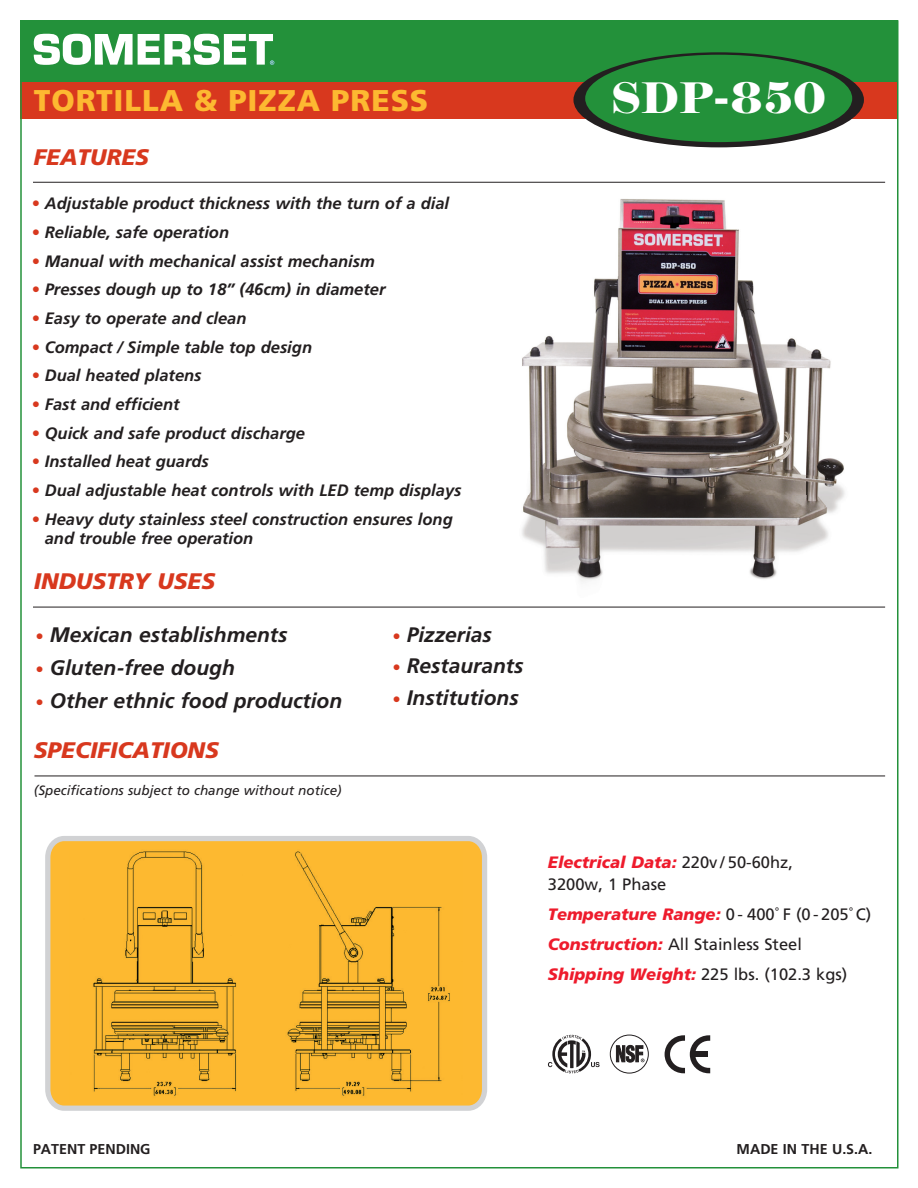
<style>
.page{position:relative;width:918px;height:1188px;background:#fff}
.page>*{position:absolute;margin:0;border:0;box-sizing:border-box;transform-origin:0 0}
.t1{font:800 45.9px "Modern No 216";letter-spacing:-.015em;color:#fff}
.t2{font:900 30px "Frutiger";letter-spacing:.03em;color:#fdb931}
.t3{font:italic 900 22.5px "Frutiger";color:#d8381e}
.t4{font:italic 700 21px "Frutiger";color:#231f20}
.t5{font:italic 700 16.5px/19.5px "Frutiger";color:#231f20}
.t6{font:16.5px/30px "Frutiger";color:#231f20}
.t7{font:700 14.25px "Frutiger";color:#231f20}
.t8{font:italic 13.5px "Frutiger";color:#231f20}
.s1{color:#d8381e}
.s2{font-size:16.5px;color:#d8381e}
.s3{font-weight:900;font-style:italic;color:#ee1b2c}
</style>
<div class="page">
<img style="left:522px;top:199px;width:323px;height:383px">
<div style="left:20px;top:20px;width:878px;height:90px;background:#23913a"></div>
<div style="left:20px;top:82px;width:878px;height:37px;background:#d8381e"></div>
<svg style="left:573px;top:52px;width:291px;height:95px;background:#242621"></svg>
<div style="left:585px;top:55px;width:267px;height:87px;background:#23913a;border-radius:50%"></div>
<hr style="left:33px;top:607px;width:852px;height:1px;background:#231f20">
<hr style="left:33px;top:182px;width:852px;height:1px;background:#231f20">
<hr style="left:34px;top:776px;width:851px;height:1px;background:#231f20">
<div style="left:610px;top:1035px;width:39px;height:39px;border:1px solid #231f20;border-radius:50%"></div>
<svg style="left:616px;top:1045px;width:29px;height:17px"></svg>
<svg style="left:665px;top:1035px;width:45px;height:38px"></svg>
<div style="left:694px;top:1051px;width:13px;height:6px;background:#231f20"></div>
<svg style="left:548px;top:1035px;width:52px;height:38px"></svg>
<svg style="left:34px;top:34px;width:240px;height:31px"></svg>
<svg style="left:45px;top:836px;width:442px;height:275px;background:#efc268"></svg>
<img style="left:69px;top:850px;width:393px;height:251px">
<h2 class="t2" style="left:34px;top:82px;width:396px">TORTILLA &amp; PIZZA PRESS</h2>
<h3 class="t3" style="left:34px;top:143px;width:117px">FEATURES</h3>
<p class="t5" style="left:32px;top:194px;width:419px"><span class="s1">•</span> Adjustable product thickness with the turn of a dial</p>
<p class="t5" style="left:32px;top:222px;width:199px"><span class="s1">•</span> Reliable, safe operation</p>
<p class="t5" style="left:32px;top:251px;width:345px"><span class="s1">•</span> Manual with mechanical assist mechanism</p>
<p class="t5" style="left:32px;top:280px;width:355px"><span class="s1">•</span> Presses dough up to 18” (46cm) in diameter</p>
<p class="t5" style="left:32px;top:308px;width:217px"><span class="s1">•</span> Easy to operate and clean</p>
<p class="t5" style="left:32px;top:337px;width:282px"><span class="s1">•</span> Compact / Simple table top design</p>
<p class="t5" style="left:32px;top:366px;width:172px"><span class="s1">•</span> Dual heated platens</p>
<p class="t5" style="left:32px;top:394px;width:150px"><span class="s1">•</span> Fast and efficient</p>
<p class="t5" style="left:32px;top:423px;width:275px"><span class="s1">•</span> Quick and safe product discharge</p>
<p class="t5" style="left:32px;top:452px;width:179px"><span class="s1">•</span> Installed heat guards</p>
<p class="t5" style="left:32px;top:480px;width:432px"><span class="s1">•</span> Dual adjustable heat controls with LED temp displays</p>
<p class="t5" style="left:45px;top:509px;width:409px;text-indent:-13px"><span class="s1">•</span> Heavy duty stainless steel construction ensures long and trouble free operation</p>
<h3 class="t3" style="left:34px;top:568px;width:183px">INDUSTRY USES</h3>
<p class="t4" style="left:35px;top:623px;width:254px"><span class="s2">•</span> Mexican establishments</p>
<p class="t4" style="left:35px;top:656px;width:201px"><span class="s2">•</span> Gluten-free dough</p>
<p class="t4" style="left:35px;top:689px;width:308px"><span class="s2">•</span> Other ethnic food production</p>
<h3 class="t3" style="left:34px;top:737px;width:187px">SPECIFICATIONS</h3>
<p class="t8" style="left:34px;top:783px;width:309px">(Specifications subject to change without notice)</p>
<p class="t4" style="left:392px;top:623px;width:101px"><span class="s2">•</span> Pizzerias</p>
<p class="t4" style="left:392px;top:654px;width:133px"><span class="s2">•</span> Restaurants</p>
<p class="t4" style="left:392px;top:685px;width:128px"><span class="s2">•</span> Institutions</p>
<h1 class="t1" style="left:611px;top:72px;width:216px">SDP-850</h1>
<p class="t6" style="left:548px;top:850px;width:247px;line-height:22.5px"><span class="s3">Electrical Data:</span> 220v / 50-60hz,<br>3200w, 1 Phase</p>
<p class="t6" style="left:548px;top:899px;width:325px"><span class="s3">Temperature Range:</span> 0 - 400˚ F (0- 205˚ C)<br><span class="s3">Construction:</span> All Stainless Steel<br><span class="s3">Shipping Weight:</span> 225 lbs. (102.3 kgs)</p>
<p class="t7" style="left:33px;top:1141px;width:119px">PATENT PENDING</p>
<p class="t7" style="left:737px;top:1141px;width:137px">MADE IN THE U.S.A.</p>
</div>
